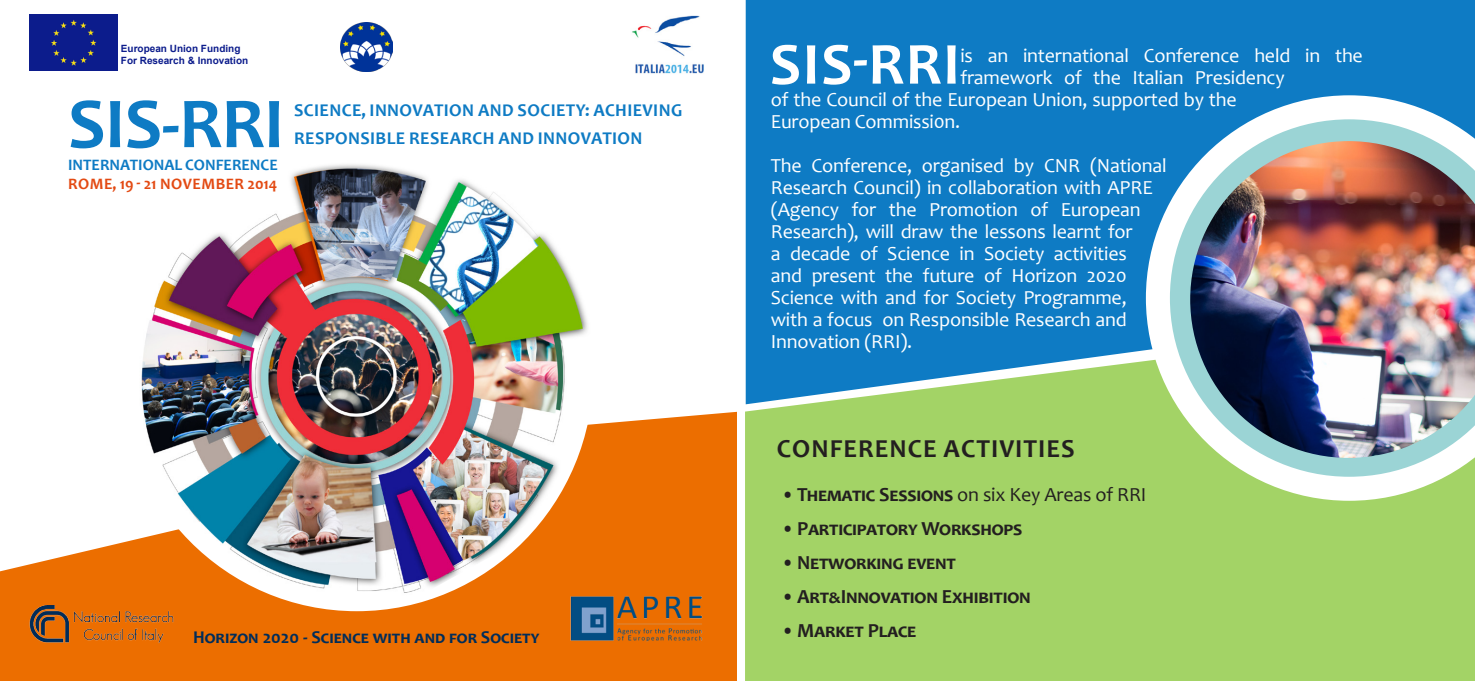
<style>
.page{position:relative;width:1475px;height:681px;background:#fff}
.page>*{position:absolute;margin:0;border:0;box-sizing:border-box;transform-origin:0 0}
.t1{font:700 72.4px "Candara";letter-spacing:-.01em;color:#0e7bc4}
.testo{font:700 60px "Candara";letter-spacing:.025em;color:#fff}
.t2{font:700 26px "Candara";letter-spacing:.04em;color:#231f20}
.testo-2{font:20px/22px "Candara";letter-spacing:-.01em;color:#fff}
.t3{font:700 20px "Candara";letter-spacing:-.01em;color:#231f20}
.t4{font:20px "Candara";letter-spacing:-.01em;color:#231f20}
.t5{font:700 18px "Candara";letter-spacing:.02em;color:#0e7bc4}
.t6{font:700 18px "Candara";color:#002d5a}
.t7{font:700 16px "Candara";color:#0e7bc4}
.t8{font:700 16px "Candara";letter-spacing:.03em;color:#e34a13}
.t9{font:700 10px "Arial";color:#0c1c8c}
.s1{font-weight:700}
</style>
<div class="page">
<div style="left:745px;top:404px;width:729px;height:276px;background:#a3d366"></div>
<div style="left:745px;top:0;width:729px;height:404px;background:#0e7bc4"></div>
<img style="left:1145px;top:95px;width:329px;height:405px">
<img style="left:632px;top:15px;width:72px;height:59px">
<div style="left:30px;top:14px;width:87px;height:57px;background:#0c1c8c"></div>
<svg style="left:0;top:411px;width:737px;height:269px;fill:#ec6e00"></svg>
<img style="left:567px;top:592px;width:137px;height:52px">
<img style="left:340px;top:22px;width:52px;height:49px">
<img style="left:120px;top:164px;width:472px;height:438px">
<img style="left:23px;top:581px;width:159px;height:67px">
<p class="t9" style="left:121px;top:41px;width:121px">European Union Funding</p>
<p class="t9" style="left:121px;top:53px;width:129px">For Research &amp; Innovation</p>
<p class="t1" style="left:68px;top:78px;width:218px">SIS-RRI</p>
<p class="t5" style="left:294px;top:99px;width:389px">SCIENCE, INNOVATION AND SOCIETY: ACHIEVING</p>
<p class="t5" style="left:294px;top:127px;width:349px">RESPONSIBLE RESEARCH AND INNOVATION</p>
<p class="t7" style="left:68px;top:155px;width:211px">INTERNATIONAL CONFERENCE</p>
<p class="t8" style="left:68px;top:173px;width:211px">ROME, 19 - 21 NOVEMBER 2014</p>
<p class="t6" style="left:193px;top:625px;width:348px">Horizon 2020 - Science with and for Society</p>
<p class="testo" style="left:769px;top:26px;width:192px">SIS-RRI</p>
<p class="testo-2" style="left:960px;top:44px;width:404px">is an international Conference held in the</p>
<p class="testo-2" style="left:960px;top:66px;width:326px">framework of the Italian Presidency</p>
<p class="testo-2" style="left:770px;top:88px;width:467px">of the Council of the European Union, supported by the</p>
<p class="testo-2" style="left:770px;top:110px;width:191px">European Commissi0n.</p>
<p class="testo-2" style="left:770px;top:154px;width:397px">The Conference, organised by CNR (National Research Council) in collaboration with APRE (Agency for the Promotion of European Research), will draw the lessons learnt for<br>a decade of Science in Society activities<br>and present the future of Horizon 2020<br>Science with and for Society Programme, with a focus on Responsible Research and Innovation (RRI).</p>
<p class="t2" style="left:776px;top:431px;width:299px">CONFERENCE ACTIVITIES</p>
<p class="t4" style="left:781px;top:481px;width:367px"><span class="s1">•Thematic Sessions</span> on six Key Areas of RRI</p>
<p class="t3" style="left:781px;top:515px;width:242px">•Participatory Workshops</p>
<p class="t3" style="left:781px;top:549px;width:174px">•Networking event</p>
<p class="t3" style="left:781px;top:583px;width:251px">•Art&amp;Innovation Exhibition</p>
<p class="t3" style="left:781px;top:617px;width:137px">•Market Place</p>
</div>
